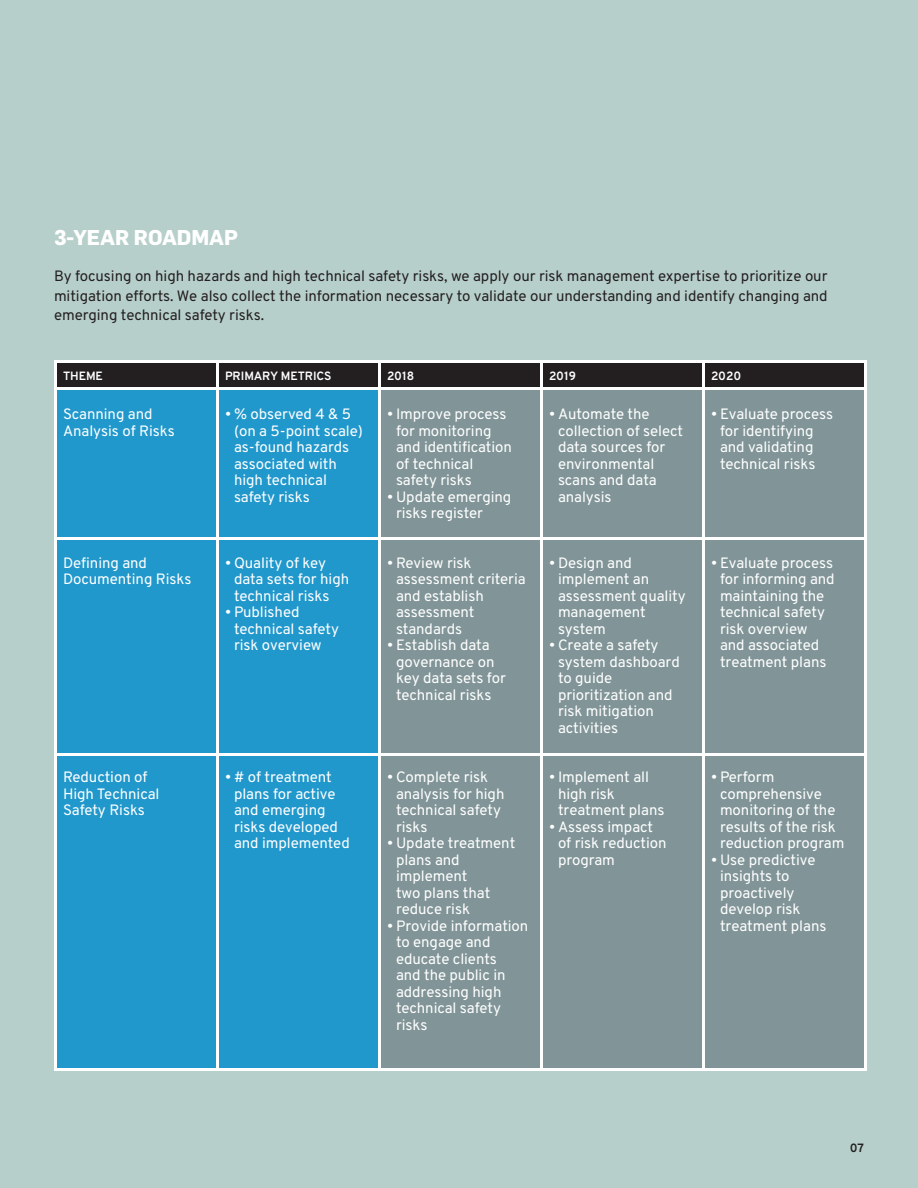
<style>
.page{position:relative;width:918px;height:1188px;background:#b7cfca}
.page>*{position:absolute;margin:0;border:0;box-sizing:border-box;transform-origin:0 0}
.t1{font:700 21px "Flama";letter-spacing:-.005em;color:#fff}
.t2{font:15px/16.5px "Overpass";letter-spacing:-.005em;color:#fff}
.t3{font:15px/19.5px "Overpass";letter-spacing:-.005em;color:#231f20;text-align:justify}
.t4{font:700 12px "Overpass";letter-spacing:-.005em;color:#fff}
.t5{font:700 12px "Overpass";color:#231f20}
</style>
<div class="page">
<div style="left:380px;top:389px;width:485px;height:681px;background:#819598"></div>
<div style="left:54px;top:389px;width:325px;height:681px;background:#2198cc"></div>
<hr style="left:54px;top:537px;width:810px;height:3px;background:#fff">
<hr style="left:54px;top:753px;width:810px;height:3px;background:#fff">
<hr style="left:54px;top:1068px;width:810px;height:3px;background:#fff">
<div style="left:54px;top:363px;width:162px;height:25px;background:#231f20"></div>
<div style="left:216px;top:363px;width:162px;height:25px;background:#231f20"></div>
<div style="left:540px;top:363px;width:162px;height:25px;background:#231f20"></div>
<div style="left:378px;top:363px;width:162px;height:25px;background:#231f20"></div>
<div style="left:702px;top:363px;width:162px;height:25px;background:#231f20"></div>
<hr style="left:54px;top:360px;width:3px;height:711px;background:#fff">
<hr style="left:216px;top:360px;width:3px;height:711px;background:#fff">
<hr style="left:378px;top:360px;width:3px;height:711px;background:#fff">
<hr style="left:540px;top:360px;width:3px;height:711px;background:#fff">
<hr style="left:702px;top:360px;width:3px;height:711px;background:#fff">
<hr style="left:864px;top:360px;width:3px;height:711px;background:#fff">
<hr style="left:54px;top:360px;width:810px;height:3px;background:#fff">
<hr style="left:54px;top:387px;width:810px;height:3px;background:#fff">
<h1 class="t1" style="left:54px;top:222px;width:186px">3-YEAR ROADMAP</h1>
<p class="t3" style="left:54px;top:266px;width:775px">By focusing on high hazards and high technical safety risks, we apply our risk management expertise to prioritize our mitigation efforts. We also collect the information necessary to validate our understanding and identify changing and emerging technical safety risks.</p>
<p class="t4" style="left:63px;top:367px;width:42px">THEME</p>
<p class="t4" style="left:225px;top:367px;width:108px">PRIMARY METRICS</p>
<p class="t4" style="left:387px;top:367px;width:29px">2018</p>
<p class="t4" style="left:549px;top:367px;width:29px">2019</p>
<p class="t4" style="left:711px;top:367px;width:32px">2020</p>
<p class="t2" style="left:63px;top:406px;width:113px">Scanning and<br>Analysis of Risks</p>
<p class="t2" style="left:63px;top:554px;width:130px">Defining and<br>Documenting Risks</p>
<p class="t2" style="left:63px;top:769px;width:98px">Reduction of<br>High Technical<br>Safety Risks</p>
<p class="t2" style="left:234px;top:406px;width:130px;text-indent:-9px">• % observed 4 &amp; 5 (on a 5-point scale) as-found hazards associated with high technical safety risks</p>
<p class="t2" style="left:234px;top:554px;width:117px;text-indent:-9px">• Quality of key data sets for high technical risks</p>
<p class="t2" style="left:234px;top:604px;width:106px;text-indent:-9px">• Published technical safety risk overview</p>
<p class="t2" style="left:234px;top:769px;width:117px;text-indent:-9px">• # of treatment plans for active and emerging risks developed and implemented</p>
<p class="t2" style="left:396px;top:406px;width:118px;text-indent:-9px">• Improve process for monitoring and identification of technical safety risks</p>
<p class="t2" style="left:396px;top:488px;width:117px;text-indent:-9px">• Update emerging risks register</p>
<p class="t2" style="left:396px;top:554px;width:131px;text-indent:-9px">• Review risk assessment criteria and establish assessment standards</p>
<p class="t2" style="left:396px;top:637px;width:111px;text-indent:-9px">• Establish data governance on key data sets for technical risks</p>
<p class="t2" style="left:396px;top:769px;width:110px;text-indent:-9px">• Complete risk analysis for high technical safety risks</p>
<p class="t2" style="left:396px;top:835px;width:121px;text-indent:-9px">• Update treatment plans and implement<br>two plans that reduce risk</p>
<p class="t2" style="left:396px;top:917px;width:134px;text-indent:-9px">• Provide information to engage and educate clients<br>and the public in addressing high technical safety risks</p>
<p class="t2" style="left:558px;top:406px;width:127px;text-indent:-9px">• Automate the collection of select data sources for environmental scans and data analysis</p>
<p class="t2" style="left:558px;top:554px;width:129px;text-indent:-9px">• Design and implement an assessment quality management system</p>
<p class="t2" style="left:558px;top:637px;width:123px;text-indent:-9px">• Create a safety system dashboard to guide prioritization and risk mitigation activities</p>
<p class="t2" style="left:558px;top:769px;width:108px;text-indent:-9px">• Implement all high risk treatment plans</p>
<p class="t2" style="left:558px;top:818px;width:110px;text-indent:-9px">• Assess impact of risk reduction program</p>
<p class="t2" style="left:720px;top:406px;width:115px;text-indent:-9px">• Evaluate process for identifying and validating technical risks</p>
<p class="t2" style="left:720px;top:554px;width:116px;text-indent:-9px">• Evaluate process for informing and maintaining the technical safety risk overview and associated treatment plans</p>
<p class="t2" style="left:720px;top:769px;width:126px;text-indent:-9px">• Perform comprehensive monitoring of the results of the risk reduction program</p>
<p class="t2" style="left:720px;top:851px;width:108px;text-indent:-9px">• Use predictive insights to proactively develop risk treatment plans</p>
<p class="t5" style="left:850px;top:1139px;width:16px">07</p>
</div>
